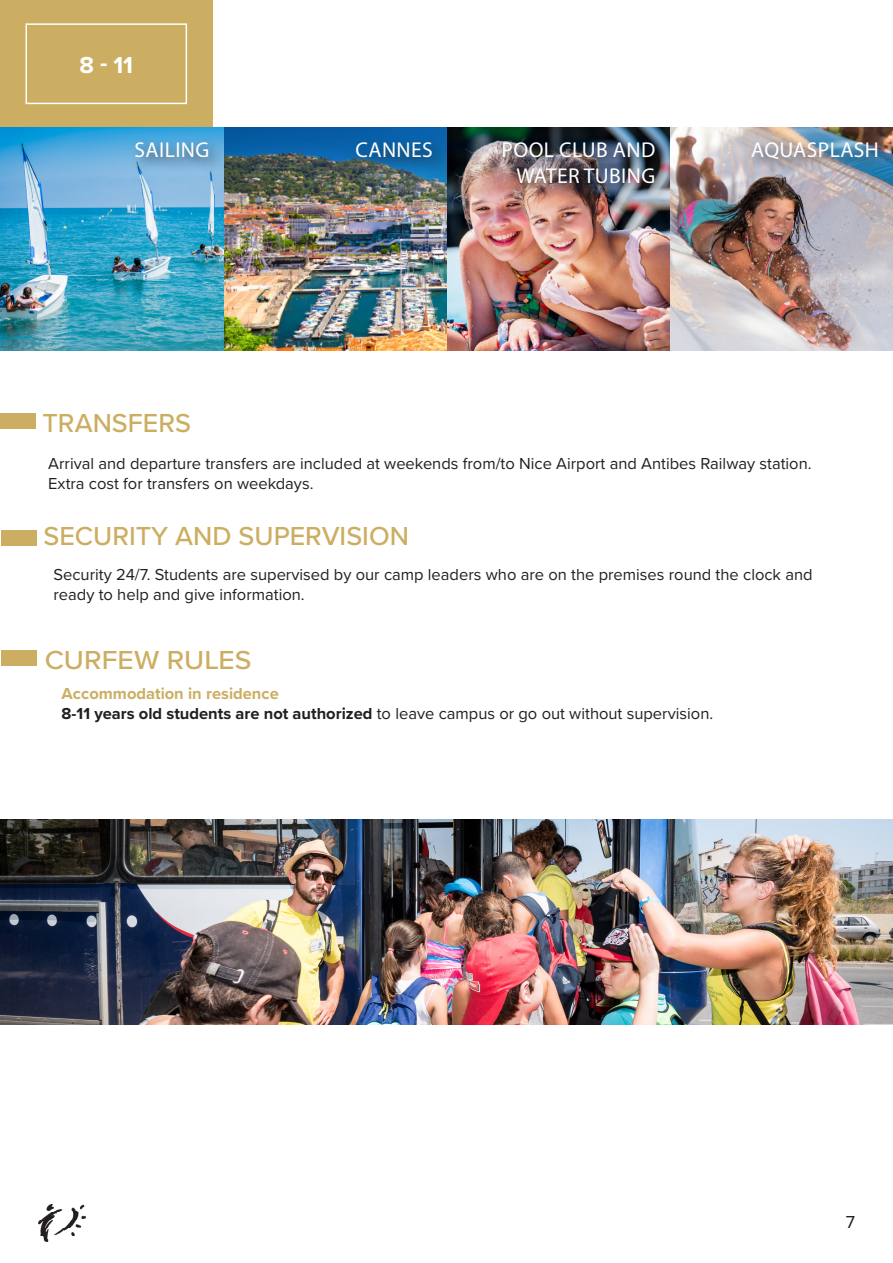
<style>
.page{position:relative;width:893px;height:1263px;background:#fff}
.page>*{position:absolute;margin:0;border:0;box-sizing:border-box;transform-origin:0 0}
.t1{font:500 27px "Proxima Nova";color:#ccae62}
.t2{font:500 27px "Proxima Nova";color:#ccae62;scale:1.05 1}
.t3{font:700 24px "Proxima Nova";color:#fff}
.t4{font:21.45px/25.8px "Myriad Pro";letter-spacing:.02em;color:#fff;text-align:right}
.t5{font:18px "Proxima Nova";color:#231f20}
.t6{font:16.5px/19.8px "Proxima Nova";color:#231f20}
.t7{font:700 16.5px "Proxima Nova";color:#ccae62}
.s1{font-weight:700}
</style>
<div class="page">
<div style="left:1px;top:530px;width:35px;height:16px;background:#ccae62"></div>
<div style="left:0;top:413px;width:36px;height:16px;background:#ccae62"></div>
<img style="left:39px;top:1204px;width:46px;height:37px">
<div style="left:0;top:0;width:213px;height:128px;background:#ccae62"></div>
<div style="left:26px;top:23px;width:161px;height:81px;border:2px solid #fff"></div>
<div style="left:1px;top:650px;width:35px;height:16px;background:#ccae62"></div>
<img style="left:0;top:128px;width:893px;height:223px">
<div style="left:497px;top:136px;width:173px;height:63px;background:#231f20;opacity:.75"></div>
<div style="left:350px;top:136px;width:97px;height:37px;background:#231f20;opacity:.75"></div>
<div style="left:746px;top:136px;width:147px;height:38px;background:#231f20;opacity:.75"></div>
<div style="left:130px;top:136px;width:94px;height:37px;background:#231f20;opacity:.75"></div>
<img style="left:1px;top:820px;width:891px;height:204px">
<p class="t3" style="left:79px;top:47px;width:55px">8 - 11</p>
<p class="t4" style="left:135px;top:137px;width:76px">SAILING</p>
<p class="t4" style="left:355px;top:137px;width:79px">CANNES</p>
<p class="t4" style="left:751px;top:137px;width:129px">AQUASPLASH</p>
<p class="t4" style="left:502px;top:137px;width:155px">POOL CLUB AND<br>WATER TUBING</p>
<p class="t1" style="left:43px;top:403px;width:150px">TRANSFERS</p>
<p class="t6" style="left:48px;top:453px;width:765px">Arrival and departure transfers are included at weekends from/to Nice Airport and Antibes Railway station.</p>
<p class="t6" style="left:48px;top:473px;width:267px">Extra cost for transfers on weekdays.</p>
<p class="t1" style="left:43px;top:516px;width:367px">SECURITY AND SUPERVISION</p>
<p class="t6" style="left:53px;top:564px;width:761px">Security 24/7. Students are supervised by our camp leaders who are on the premises round the clock and ready to help and give information.</p>
<p class="t2" style="left:45px;top:639px;width:198px">CURFEW RULES</p>
<p class="t7" style="left:62px;top:681px;width:219px">Accommodation in residence</p>
<p class="t6" style="left:62px;top:702px;width:653px"><span class="s1">8-11 years old students are not authorized</span> to leave campus or go out without supervision.</p>
<p class="t5" style="left:846px;top:1208px;width:11px">7</p>
</div>
